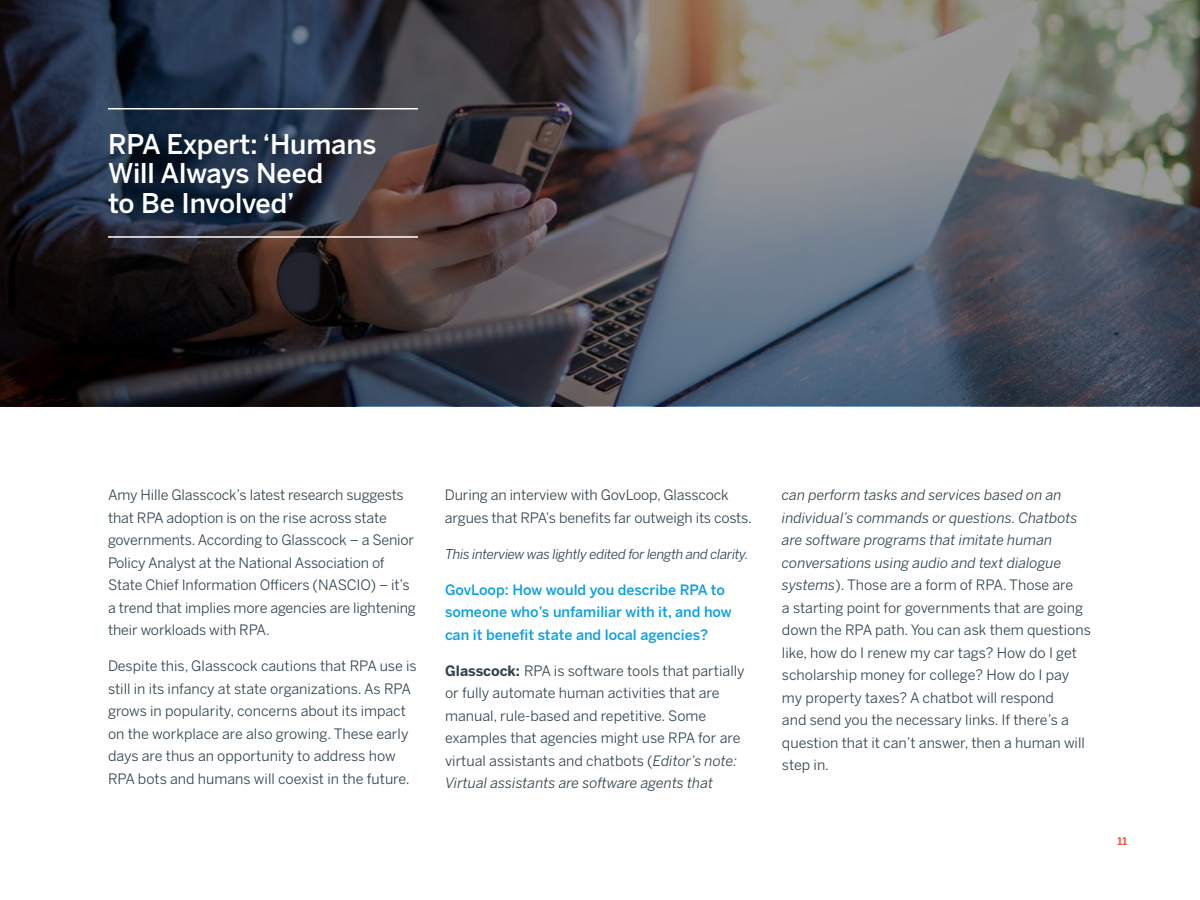
<style>
.page{position:relative;width:1200px;height:900px;background:#fff}
.page>*{position:absolute;margin:0;border:0;box-sizing:border-box;transform-origin:0 0}
.t1{font:500 27px/29.4px "Benton Sans";letter-spacing:-.005em;color:#fff}
.t2{font:14.25px/22.5px "Benton Sans";letter-spacing:-.01em;color:#33454e}
.t3{font:500 14.25px/22.5px "Benton Sans";color:#11a1dc}
.t4{font:italic 13.5px "Benton Sans";letter-spacing:-.025em;color:#33454e}
.t5{font:700 10.5px "Benton Sans";color:#f15f43}
.s1{font-weight:700}
.s2{font-style:italic}
</style>
<div class="page">
<svg style="left:0;top:0;width:1200px;height:406px;background:#4b4d55"></svg>
<hr style="left:108px;top:236px;width:310px;height:2px;background:#fff">
<hr style="left:108px;top:108px;width:310px;height:2px;background:#fff">
<h1 class="t1" style="left:108px;top:130px;width:270px">RPA Expert: ‘Humans<br>Will Always Need<br>to Be Involved’</h1>
<p class="t2" style="left:108px;top:484px;width:309px">Amy Hille Glasscock’s latest research suggests that RPA adoption is on the rise across state governments. According to Glasscock – a Senior Policy Analyst at the National Association of State Chief Information Officers (NASCIO) – it’s a trend that implies more agencies are lightening their workloads with RPA.</p>
<p class="t2" style="left:108px;top:655px;width:310px">Despite this, Glasscock cautions that RPA use is still in its infancy at state organizations. As RPA grows in popularity, concerns about its impact on the workplace are also growing. These early days are thus an opportunity to address how RPA bots and humans will coexist in the future.</p>
<p class="t2" style="left:445px;top:484px;width:308px">During an interview with GovLoop, Glasscock argues that RPA’s benefits far outweigh its costs.</p>
<p class="t4" style="left:445px;top:546px;width:305px">This interview was lightly edited for length and clarity.</p>
<p class="t3" style="left:445px;top:578px;width:288px">GovLoop: How would you describe RPA to someone who’s unfamiliar with it, and how can it benefit state and local agencies?</p>
<p class="t2" style="left:445px;top:659px;width:301px"><span class="s1">Glasscock:</span> RPA is software tools that partially or fully automate human activities that are manual, rule-based and repetitive. Some examples that agencies might use RPA for are virtual assistants and chatbots (<span class="s2">Editor’s note:<br>Virtual assistants are software agents that</span></p>
<p class="t2" style="left:782px;top:484px;width:310px"><span class="s2">can perform tasks and services based on an individual’s commands or questions. Chatbots are software programs that imitate human conversations using audio and text dialogue systems</span>). Those are a form of RPA. Those are<br>a starting point for governments that are going down the RPA path. You can ask them questions like, how do I renew my car tags? How do I get scholarship money for college? How do I pay my property taxes? A chatbot will respond<br>and send you the necessary links. If there’s a question that it can’t answer, then a human will step in.</p>
<p class="t5" style="left:1118px;top:835px;width:11px">11</p>
</div>
